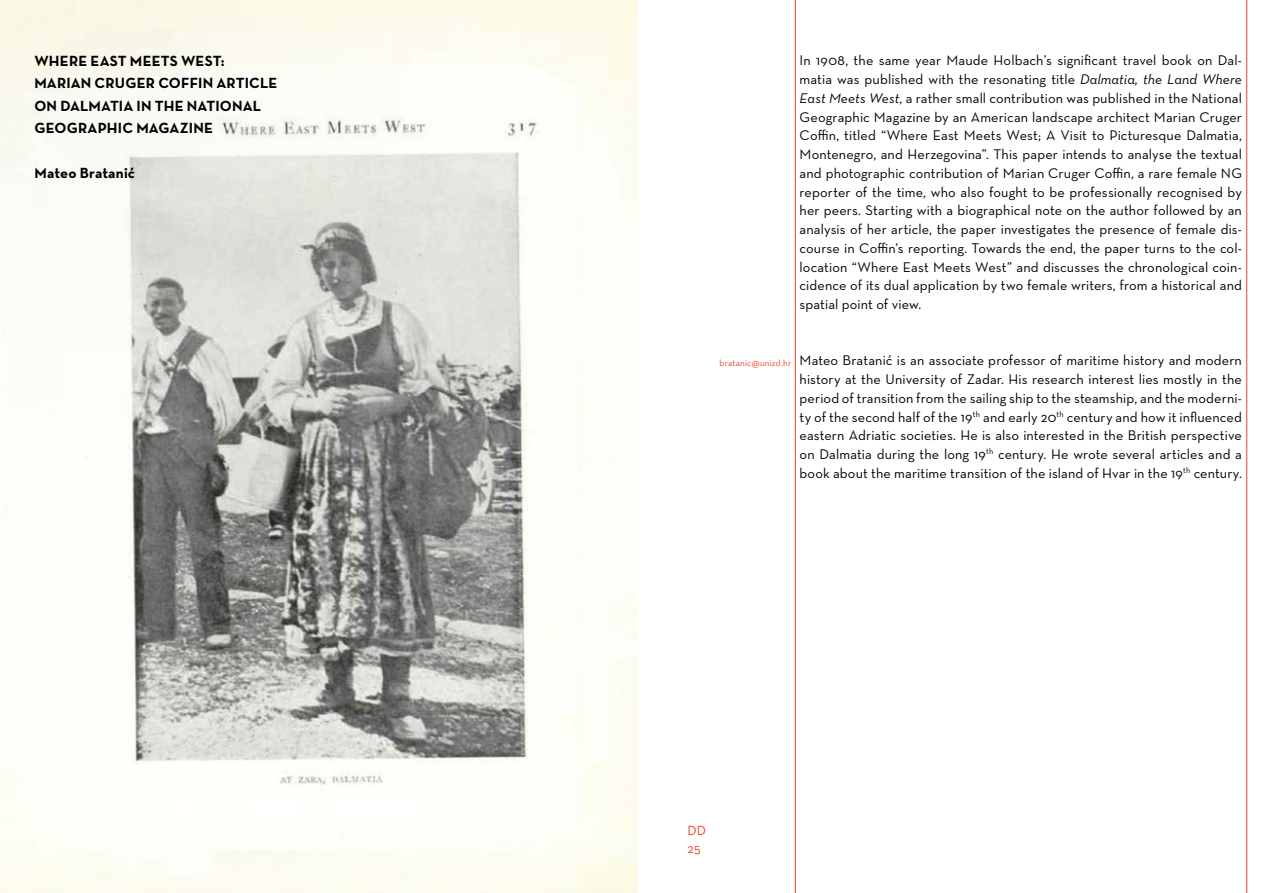
<style>
.page{position:relative;width:1276px;height:893px;background:#fff}
.page>*{position:absolute;margin:0;border:0;box-sizing:border-box;transform-origin:0 0}
.t1{font:700 15px/22.5px "Neutra Text CE";letter-spacing:.01em;color:#000}
.t2{font:500 14.25px/18.8px "Neutra Text CE";letter-spacing:.01em;color:#000;text-align:justify}
.t3{font:500 13.5px/18.1px "Neutra Text CE";color:#ef4123}
.t4{font:500 9px "Neutra Text CE";letter-spacing:.025em;color:#ef4123}
.s1{font-style:italic}
</style>
<div class="page">
<hr style="left:795px;top:0;width:1px;height:893px;background:#ef4123">
<hr style="left:1246px;top:0;width:1px;height:893px;background:#ef4123">
<img style="left:0;top:0;width:638px;height:893px">
<div style="left:0;top:0;width:540px;height:482px;background:#000;opacity:.75"></div>
<p class="t1" style="left:34px;top:49px;width:244px">WHERE EAST MEETS WEST:<br>MARIAN CRUGER COFFIN ARTICLE<br>ON DALMATIA IN THE NATIONAL<br>GEOGRAPHIC MAGAZINE</p>
<p class="t1" style="left:34px;top:162px;width:102px">Mateo Bratanić</p>
<p class="t2" style="left:799px;top:51px;width:444px">In 1908, the same year Maude Holbach’s significant travel book on Dal&shy;matia was published with the resonating title <span class="s1">Dalmatia, the Land Where East Meets West</span>, a rather small contribution was published in the National Geographic Magazine by an American landscape architect Marian Cruger Coffin, titled “Where East Meets West; A Visit to Picturesque Dalmatia, Montenegro, and Herzegovina”. This paper intends to analyse the textual and photographic contribution of Marian Cruger Coffin, a rare female NG reporter of the time, who also fought to be professionally recognised by her peers. Starting with a biographical note on the author followed by an analysis of her article, the paper investigates the presence of female dis&shy;course in Coffin’s reporting. Towards the end, the paper turns to the col&shy;location “Where East Meets West” and discusses the chronological coin&shy;cidence of its dual application by two female writers, from a historical and spatial point of view.</p>
<p class="t4" style="left:719px;top:358px;width:73px">bratanic@unizd.hr</p>
<p class="t2" style="left:799px;top:351px;width:444px">Mateo Bratanić is an associate professor of maritime history and modern history at the University of Zadar. His research interest lies mostly in the period of transition from the sailing ship to the steamship, and the moderni&shy;ty of the second half of the 19<sup>th</sup> and early 20<sup>th</sup> century and how it influenced eastern Adriatic societies. He is also interested in the British perspective on Dalmatia during the long 19<sup>th</sup> century. He wrote several articles and a book about the maritime transition of the island of Hvar in the 19<sup>th</sup> century.</p>
<p class="t3" style="left:687px;top:821px;width:20px">DD<br>25</p>
</div>
